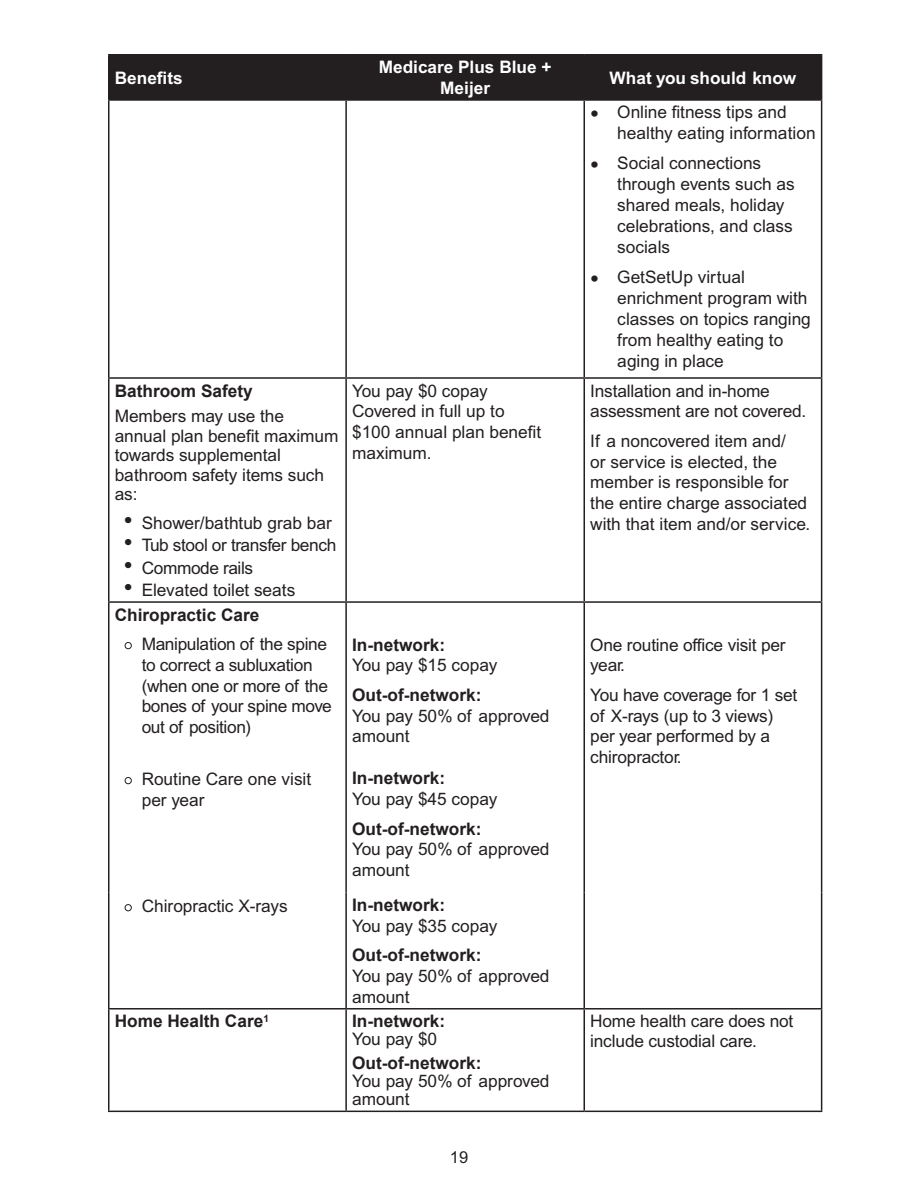
<style>
.page{position:relative;width:918px;height:1188px;background:#fff}
.page>*{position:absolute;margin:0;border:0;box-sizing:border-box;transform-origin:0 0}
.Table_Text_Left{font:17.25px/20.7px "Arial MT Std";letter-spacing:-.005em;color:#231f20}
.PB-_list{font:17.25px/21px "Arial MT Std";color:#231f20}
.Table_Sub_Head{font:700 17.25px "Arial";color:#231f20}
.Table_Head{font:700 17.25px/20.7px "Arial MT Std";color:#fff;text-align:center}
.t1{font:16.5px "Arial MT Std";color:#231f20}
.s1{font-family:"Times New Roman";font-size:25.5px}
.s2{font-size:25.5px}
</style>
<div class="page">
<div style="left:110px;top:56px;width:711px;height:43px;background:#231f20"></div>
<hr style="left:108px;top:55px;width:2px;height:44px;background:#231f20">
<hr style="left:108px;top:54px;width:238px;height:2px;background:#231f20">
<hr style="left:108px;top:99px;width:238px;height:2px;background:#231f20">
<hr style="left:345px;top:55px;width:2px;height:44px;background:#231f20">
<hr style="left:346px;top:54px;width:238px;height:2px;background:#231f20">
<hr style="left:584px;top:54px;width:238px;height:2px;background:#231f20">
<hr style="left:584px;top:55px;width:1px;height:44px;background:#231f20">
<hr style="left:346px;top:99px;width:238px;height:2px;background:#231f20">
<hr style="left:584px;top:99px;width:238px;height:2px;background:#231f20">
<hr style="left:821px;top:55px;width:1px;height:44px;background:#231f20">
<hr style="left:108px;top:101px;width:2px;height:276px;background:#231f20">
<hr style="left:345px;top:101px;width:2px;height:276px;background:#231f20">
<hr style="left:584px;top:101px;width:1px;height:276px;background:#231f20">
<hr style="left:821px;top:101px;width:1px;height:276px;background:#231f20">
<hr style="left:108px;top:379px;width:2px;height:222px;background:#231f20">
<hr style="left:345px;top:379px;width:2px;height:222px;background:#231f20">
<hr style="left:584px;top:379px;width:1px;height:222px;background:#231f20">
<hr style="left:821px;top:379px;width:1px;height:222px;background:#231f20">
<hr style="left:108px;top:603px;width:2px;height:289px;background:#231f20">
<hr style="left:108px;top:892px;width:2px;height:116px;background:#231f20">
<hr style="left:108px;top:377px;width:238px;height:2px;background:#231f20">
<hr style="left:108px;top:601px;width:238px;height:2px;background:#231f20">
<hr style="left:345px;top:603px;width:2px;height:289px;background:#231f20">
<hr style="left:345px;top:892px;width:2px;height:116px;background:#231f20">
<hr style="left:346px;top:377px;width:238px;height:2px;background:#231f20">
<hr style="left:584px;top:377px;width:238px;height:2px;background:#231f20">
<hr style="left:346px;top:601px;width:238px;height:2px;background:#231f20">
<hr style="left:584px;top:601px;width:238px;height:2px;background:#231f20">
<hr style="left:584px;top:603px;width:1px;height:289px;background:#231f20">
<hr style="left:584px;top:892px;width:1px;height:116px;background:#231f20">
<hr style="left:821px;top:603px;width:1px;height:289px;background:#231f20">
<hr style="left:821px;top:892px;width:1px;height:116px;background:#231f20">
<hr style="left:108px;top:1010px;width:2px;height:101px;background:#231f20">
<hr style="left:108px;top:1008px;width:238px;height:2px;background:#231f20">
<hr style="left:345px;top:1010px;width:2px;height:101px;background:#231f20">
<hr style="left:346px;top:1008px;width:238px;height:2px;background:#231f20">
<hr style="left:584px;top:1010px;width:1px;height:101px;background:#231f20">
<hr style="left:584px;top:1008px;width:238px;height:2px;background:#231f20">
<hr style="left:821px;top:1010px;width:1px;height:101px;background:#231f20">
<hr style="left:108px;top:1111px;width:238px;height:1px;background:#231f20">
<hr style="left:346px;top:1111px;width:238px;height:1px;background:#231f20">
<hr style="left:584px;top:1111px;width:238px;height:1px;background:#231f20">
<p class="Table_Head" style="left:115px;top:68px;width:70px">Benefits</p>
<p class="Table_Head" style="left:379px;top:57px;width:174px">Medicare Plus Blue +<br>Meijer</p>
<p class="Table_Head" style="left:610px;top:68px;width:188px">What you should know</p>
<p class="PB-_list" style="left:617px;top:103px;width:200px;text-indent:-27px"><span class="s1">•</span> Online fitness tips and healthy eating information</p>
<p class="PB-_list" style="left:617px;top:154px;width:179px;text-indent:-27px"><span class="s1">•</span> Social connections through events such as shared meals, holiday celebrations, and class socials</p>
<p class="PB-_list" style="left:617px;top:268px;width:195px;text-indent:-27px"><span class="s1">•</span> GetSetUp virtual enrichment program with classes on topics ranging from healthy eating to aging in place</p>
<p class="Table_Sub_Head" style="left:115px;top:379px;width:140px">Bathroom Safety</p>
<p class="Table_Text_Left" style="left:115px;top:407px;width:225px;line-height:19.5px">Members may use the annual plan benefit maximum towards supplemental bathroom safety items such as:</p>
<p class="Table_Text_Left" style="left:124px;top:513px;width:210px"><span class="s2">•</span> Shower/bathtub grab bar</p>
<p class="Table_Text_Left" style="left:124px;top:536px;width:214px"><span class="s2">•</span> Tub stool or transfer bench</p>
<p class="Table_Text_Left" style="left:124px;top:558px;width:131px"><span class="s2">•</span> Commode rails</p>
<p class="Table_Text_Left" style="left:124px;top:581px;width:173px"><span class="s2">•</span> Elevated toilet seats</p>
<p class="Table_Text_Left" style="left:352px;top:381px;width:191px">You pay $0 copay<br>Covered in full up to $100 annual plan benefit maximum.</p>
<p class="Table_Text_Left" style="left:590px;top:381px;width:218px">Installation and in-home assessment are not covered.</p>
<p class="Table_Text_Left" style="left:590px;top:431px;width:221px">If a noncovered item and/<br>or service is elected, the member is responsible for the entire charge associated with that item and/or service.</p>
<p class="Table_Sub_Head" style="left:115px;top:603px;width:146px">Chiropractic Care</p>
<p class="Table_Text_Left" style="left:142px;top:635px;width:191px;text-indent:-18px"><span class="s1">•</span> Manipulation of the spine to correct a subluxation (when one or more of the bones of your spine move out of position)</p>
<p class="Table_Text_Left" style="left:142px;top:770px;width:171px;text-indent:-18px"><span class="s1">•</span> Routine Care one visit per year</p>
<p class="Table_Sub_Head" style="left:352px;top:633px;width:94px">In-network:</p>
<p class="Table_Text_Left" style="left:352px;top:656px;width:147px">You pay $15 copay</p>
<p class="Table_Sub_Head" style="left:352px;top:684px;width:131px">Out-of-network:</p>
<p class="Table_Text_Left" style="left:352px;top:706px;width:199px">You pay 50% of approved amount</p>
<p class="Table_Sub_Head" style="left:352px;top:767px;width:94px">In-network:</p>
<p class="Table_Text_Left" style="left:352px;top:789px;width:147px">You pay $45 copay</p>
<p class="Table_Sub_Head" style="left:352px;top:817px;width:131px">Out-of-network:</p>
<p class="Table_Text_Left" style="left:352px;top:840px;width:199px">You pay 50% of approved amount</p>
<p class="Table_Text_Left" style="left:124px;top:897px;width:166px"><span class="s1">•</span> Chiropractic X-rays</p>
<p class="Table_Sub_Head" style="left:352px;top:894px;width:94px">In-network:</p>
<p class="Table_Text_Left" style="left:352px;top:916px;width:147px">You pay $35 copay</p>
<p class="Table_Sub_Head" style="left:352px;top:944px;width:131px">Out-of-network:</p>
<p class="Table_Text_Left" style="left:352px;top:967px;width:199px">You pay 50% of approved amount</p>
<p class="Table_Sub_Head" style="left:115px;top:1010px;width:156px">Home Health Care<sup>1</sup></p>
<p class="Table_Sub_Head" style="left:352px;top:1010px;width:94px">In-network:</p>
<p class="Table_Text_Left" style="left:352px;top:1030px;width:87px">You pay $0</p>
<p class="Table_Sub_Head" style="left:352px;top:1052px;width:131px">Out-of-network:</p>
<p class="Table_Text_Left" style="left:352px;top:1073px;width:199px;line-height:18px">You pay 50% of approved amount</p>
<p class="t1" style="left:450px;top:1147px;width:20px">19</p>
<p class="Table_Text_Left" style="left:590px;top:635px;width:197px">One routine office visit per year.</p>
<p class="Table_Text_Left" style="left:590px;top:685px;width:209px">You have coverage for 1 set of X-rays (up to 3 views) per year performed by a chiropractor.</p>
<p class="Table_Text_Left" style="left:590px;top:1012px;width:205px;line-height:19.5px">Home health care does not include custodial care.</p>
</div>
